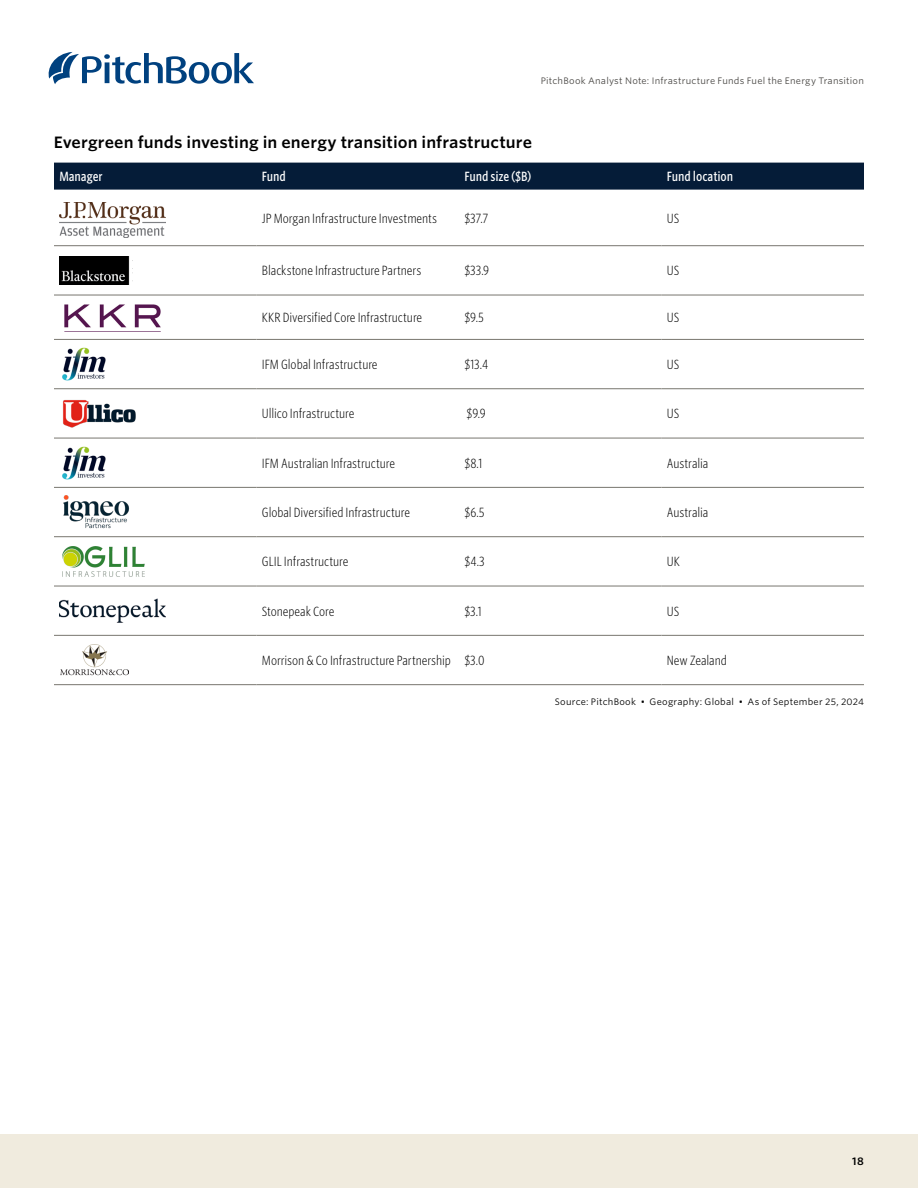
<style>
.page{position:relative;width:918px;height:1188px;background:#fff}
.page>*{position:absolute;margin:0;border:0;box-sizing:border-box;transform-origin:0 0}
.AN_Chart___table_title{font:600 15.75px "Whitney S Sm";letter-spacing:.005em;color:#000}
.AN_Table_text{font:300 12.75px "Whitney Cond S Sm";letter-spacing:-.005em;color:#000}
.AN_Table_header_row{font:500 12.75px "Whitney Cond S Sm";letter-spacing:-.005em;color:#fff}
.t1{font:600 10.5px "Whitney S Sm";color:#000}
.t2{font:9px "Whitney S Sm";letter-spacing:.025em;color:#484643}
.AN_CR_Source_tag{font:9px "Whitney S Sm";letter-spacing:.025em;color:#000}
</style>
<div class="page">
<div style="left:0;top:1134px;width:918px;height:54px;background:#f0ebde"></div>
<svg style="left:49px;top:52px;width:205px;height:32px"></svg>
<div style="left:54px;top:163px;width:810px;height:27px;background:#051c38"></div>
<hr style="left:54px;top:245px;width:203px;height:1px;background:#78766f">
<hr style="left:257px;top:245px;width:202px;height:1px;background:#78766f">
<hr style="left:459px;top:245px;width:203px;height:1px;background:#78766f">
<hr style="left:662px;top:245px;width:202px;height:1px;background:#78766f">
<hr style="left:54px;top:295px;width:203px;height:1px;background:#78766f">
<hr style="left:257px;top:295px;width:202px;height:1px;background:#78766f">
<hr style="left:459px;top:295px;width:203px;height:1px;background:#78766f">
<hr style="left:662px;top:295px;width:202px;height:1px;background:#78766f">
<hr style="left:54px;top:339px;width:203px;height:1px;background:#78766f">
<hr style="left:257px;top:339px;width:202px;height:1px;background:#78766f">
<hr style="left:459px;top:339px;width:203px;height:1px;background:#78766f">
<hr style="left:662px;top:339px;width:202px;height:1px;background:#78766f">
<hr style="left:54px;top:388px;width:203px;height:1px;background:#78766f">
<hr style="left:257px;top:388px;width:202px;height:1px;background:#78766f">
<hr style="left:459px;top:388px;width:203px;height:1px;background:#78766f">
<hr style="left:662px;top:388px;width:202px;height:1px;background:#78766f">
<hr style="left:54px;top:438px;width:203px;height:1px;background:#78766f">
<hr style="left:257px;top:438px;width:202px;height:1px;background:#78766f">
<hr style="left:459px;top:438px;width:203px;height:1px;background:#78766f">
<hr style="left:662px;top:438px;width:202px;height:1px;background:#78766f">
<hr style="left:54px;top:487px;width:203px;height:1px;background:#78766f">
<hr style="left:257px;top:487px;width:202px;height:1px;background:#78766f">
<hr style="left:459px;top:487px;width:203px;height:1px;background:#78766f">
<hr style="left:662px;top:487px;width:202px;height:1px;background:#78766f">
<hr style="left:54px;top:536px;width:203px;height:1px;background:#78766f">
<hr style="left:257px;top:536px;width:202px;height:1px;background:#78766f">
<hr style="left:459px;top:536px;width:203px;height:1px;background:#78766f">
<hr style="left:662px;top:536px;width:202px;height:1px;background:#78766f">
<hr style="left:54px;top:586px;width:203px;height:1px;background:#78766f">
<hr style="left:257px;top:586px;width:202px;height:1px;background:#78766f">
<hr style="left:459px;top:586px;width:203px;height:1px;background:#78766f">
<hr style="left:662px;top:586px;width:202px;height:1px;background:#78766f">
<hr style="left:54px;top:635px;width:203px;height:1px;background:#78766f">
<hr style="left:257px;top:635px;width:202px;height:1px;background:#78766f">
<hr style="left:459px;top:635px;width:203px;height:1px;background:#78766f">
<hr style="left:662px;top:635px;width:202px;height:1px;background:#78766f">
<hr style="left:54px;top:684px;width:203px;height:1px;background:#78766f">
<hr style="left:257px;top:684px;width:202px;height:1px;background:#78766f">
<hr style="left:459px;top:684px;width:203px;height:1px;background:#78766f">
<hr style="left:662px;top:684px;width:202px;height:1px;background:#78766f">
<img style="left:59px;top:202px;width:107px;height:35px">
<img style="left:59px;top:257px;width:71px;height:27px">
<img style="left:65px;top:304px;width:96px;height:24px">
<img style="left:62px;top:348px;width:44px;height:32px">
<img style="left:63px;top:400px;width:73px;height:28px">
<img style="left:62px;top:446px;width:44px;height:33px">
<img style="left:63px;top:495px;width:66px;height:34px">
<img style="left:63px;top:546px;width:82px;height:30px">
<img style="left:59px;top:599px;width:107px;height:24px">
<img style="left:61px;top:644px;width:68px;height:32px">
<p class="t2" style="left:541px;top:75px;width:325px">PitchBook Analyst Note: Infrastructure Funds Fuel the Energy Transition</p>
<p class="AN_Chart___table_title" style="left:54px;top:131px;width:480px">Evergreen funds investing in energy transition infrastructure</p>
<p class="AN_Table_header_row" style="left:59px;top:168px;width:45px">Manager</p>
<p class="AN_Table_header_row" style="left:262px;top:168px;width:26px">Fund</p>
<p class="AN_Table_header_row" style="left:464px;top:168px;width:69px">Fund size ($B)</p>
<p class="AN_Table_header_row" style="left:667px;top:168px;width:68px">Fund location</p>
<p class="AN_Table_text" style="left:262px;top:210px;width:177px">JP Morgan Infrastructure Investments</p>
<p class="AN_Table_text" style="left:464px;top:210px;width:26px">$37.7</p>
<p class="AN_Table_text" style="left:667px;top:210px;width:14px">US</p>
<p class="AN_Table_text" style="left:262px;top:263px;width:161px">Blackstone Infrastructure Partners</p>
<p class="AN_Table_text" style="left:464px;top:263px;width:26px">$33.9</p>
<p class="AN_Table_text" style="left:667px;top:263px;width:14px">US</p>
<p class="AN_Table_text" style="left:262px;top:309px;width:162px">KKR Diversified Core Infrastructure</p>
<p class="AN_Table_text" style="left:464px;top:309px;width:21px">$9.5</p>
<p class="AN_Table_text" style="left:667px;top:309px;width:14px">US</p>
<p class="AN_Table_text" style="left:262px;top:356px;width:117px">IFM Global Infrastructure</p>
<p class="AN_Table_text" style="left:464px;top:356px;width:25px">$13.4</p>
<p class="AN_Table_text" style="left:667px;top:356px;width:14px">US</p>
<p class="AN_Table_text" style="left:262px;top:406px;width:94px">Ullico Infrastructure</p>
<p class="AN_Table_text" style="left:467px;top:406px;width:21px">$9.9</p>
<p class="AN_Table_text" style="left:667px;top:406px;width:14px">US</p>
<p class="AN_Table_text" style="left:262px;top:455px;width:135px">IFM Australian Infrastructure</p>
<p class="AN_Table_text" style="left:464px;top:455px;width:20px">$8.1</p>
<p class="AN_Table_text" style="left:667px;top:455px;width:43px">Australia</p>
<p class="AN_Table_text" style="left:262px;top:504px;width:150px">Global Diversified Infrastructure</p>
<p class="AN_Table_text" style="left:464px;top:504px;width:22px">$6.5</p>
<p class="AN_Table_text" style="left:667px;top:504px;width:43px">Australia</p>
<p class="AN_Table_text" style="left:262px;top:554px;width:88px">GLIL Infrastructure</p>
<p class="AN_Table_text" style="left:464px;top:554px;width:22px">$4.3</p>
<p class="AN_Table_text" style="left:667px;top:554px;width:15px">UK</p>
<p class="AN_Table_text" style="left:262px;top:603px;width:74px">Stonepeak Core</p>
<p class="AN_Table_text" style="left:464px;top:603px;width:19px">$3.1</p>
<p class="AN_Table_text" style="left:667px;top:603px;width:14px">US</p>
<p class="AN_Table_text" style="left:262px;top:652px;width:191px">Morrison &amp; Co Infrastructure Partnership</p>
<p class="AN_Table_text" style="left:464px;top:652px;width:22px">$3.0</p>
<p class="AN_Table_text" style="left:667px;top:652px;width:62px">New Zealand</p>
<p class="AN_CR_Source_tag" style="left:555px;top:696px;width:311px">Source: PitchBook • Geography: Global • As of September 25, 2024</p>
<p class="t1" style="left:852px;top:1154px;width:13px">18</p>
</div>
